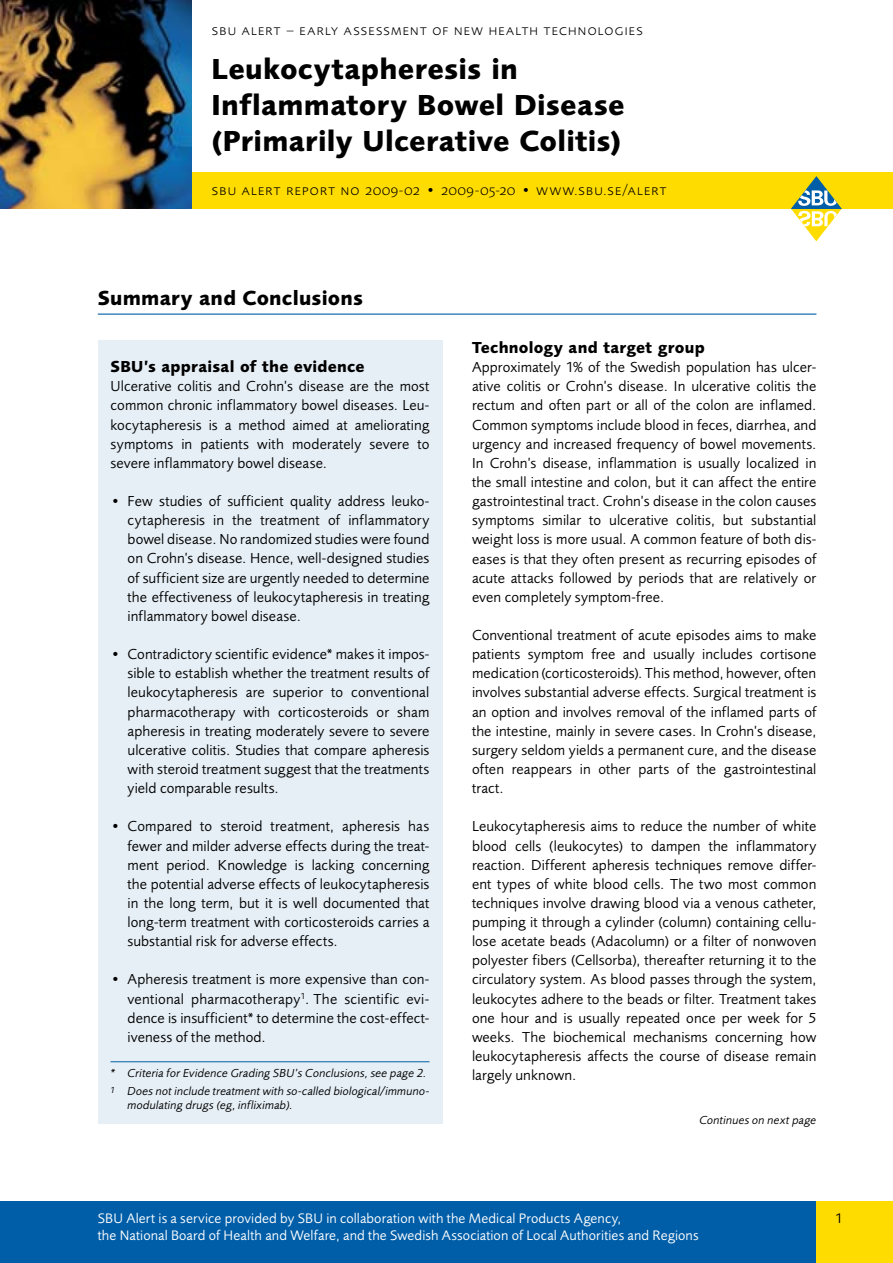
<style>
.page{position:relative;width:893px;height:1263px;background:#fff}
.page>*{position:absolute;margin:0;border:0;box-sizing:border-box;transform-origin:0 0}
.Rubrik_1_a_sidan__Ra{font:700 30px/36px "Foundry Sans";letter-spacing:.01em;color:#000}
.Rubrik_Sammanfattnin{font:700 21px "Foundry Sans";letter-spacing:.01em;color:#000}
.Rubrik_1_i_brödtext{font:700 16.5px "Foundry Sans";letter-spacing:.015em;color:#000}
.Brödtext{font:15px/19.2px "Foundry Sans";letter-spacing:.005em;color:#000;text-align:justify}
.Brödtext_indrag{font:15px/19.2px "Foundry Sans";letter-spacing:.005em;color:#000;text-align:justify}
.Sidhuvud{font:300 15px "Foundry Sans Expert";letter-spacing:.055em;color:#000}
.Sidfot{font:14.25px/17.1px "Foundry Sans";letter-spacing:.01em;color:#fff}
.t1{font:14.25px "Foundry Sans";color:#000}
.Not{font:italic 12px/13.5px "Foundry Sans";letter-spacing:.01em;color:#000}
</style>
<div class="page">
<div style="left:0;top:1202px;width:893px;height:61px;background:#005ea8"></div>
<div style="left:816px;top:1202px;width:77px;height:61px;background:#ffdc00"></div>
<div style="left:0;top:173px;width:893px;height:36px;background:#ffdc00"></div>
<img style="left:0;top:0;width:191px;height:209px">
<svg style="left:791px;top:177px;width:50px;height:64px"></svg>
<hr style="left:98px;top:314px;width:718px;height:1px;background:#005ea8">
<div style="left:98px;top:340px;width:344px;height:783px;background:#e6eff6"></div>
<hr style="left:111px;top:1061px;width:318px;height:1px;background:#005ea8">
<p class="Sidhuvud" style="left:212px;top:21px;width:433px">sbu alert – early assessment of new health technologies</p>
<p class="Rubrik_1_a_sidan__Ra" style="left:212px;top:50px;width:415px">Leukocytapheresis in<br>Inflammatory Bowel Disease (Primarily Ulcerative Colitis)</p>
<p class="Sidhuvud" style="left:212px;top:182px;width:456px">sbu alert report no 2009-02 • 2009-05-20 • www.sbu.se/alert</p>
<p class="Rubrik_Sammanfattnin" style="left:98px;top:286px;width:267px">Summary and Conclusions</p>
<p class="Rubrik_1_i_brödtext" style="left:111px;top:357px;width:256px">SBU’s appraisal of the evidence</p>
<p class="Brödtext" style="left:111px;top:377px;width:320px">Ulcerative colitis and Crohn’s disease are the most common chronic inflammatory bowel diseases. Leu&shy;kocytapheresis is a method aimed at ameliorating symptoms in patients with moderately severe to severe inflammatory bowel disease.</p>
<p class="Brödtext_indrag" style="left:128px;top:491px;width:303px;text-indent:-17px">• Few studies of sufficient quality address leuko&shy;cytapheresis in the treatment of inflammatory bowel disease. No randomized studies were found on Crohn’s disease. Hence, well-designed studies of sufficient size are urgently needed to determine the effectiveness of leukocytapheresis in treating inflammatory bowel disease.</p>
<p class="Brödtext_indrag" style="left:128px;top:644px;width:303px;text-indent:-17px">• Contradictory scientific evidence* makes it impos&shy;sible to establish whether the treatment results of leukocytapheresis are superior to conventional pharmacotherapy with corticosteroids or sham apheresis in treating moderately severe to severe ulcerative colitis. Studies that compare apheresis with steroid treatment suggest that the treatments yield comparable results.</p>
<p class="Brödtext_indrag" style="left:128px;top:817px;width:303px;text-indent:-17px">• Compared to steroid treatment, apheresis has fewer and milder adverse effects during the treat&shy;ment period. Knowledge is lacking concerning the potential adverse effects of leukocytapheresis in the long term, but it is well documented that long-term treatment with corticosteroids carries a substantial risk for adverse effects.</p>
<p class="Brödtext_indrag" style="left:128px;top:970px;width:303px;text-indent:-17px">• Apheresis treatment is more expensive than con&shy;ventional pharmacotherapy<sup>1</sup>. The scientific evi&shy;dence is insufficient* to determine the cost-effect&shy;iveness of the method.</p>
<p class="Not" style="left:111px;top:1066px;width:317px">* Criteria for Evidence Grading SBU’s Conclusions, see page 2.</p>
<p class="Not" style="left:128px;top:1084px;width:303px;text-indent:-17px"><sup>1</sup> Does not include treatment with so-called biological/immuno&shy;modulating drugs (eg, infliximab).</p>
<p class="Rubrik_1_i_brödtext" style="left:472px;top:338px;width:234px">Technology and target group</p>
<p class="Brödtext" style="left:472px;top:357px;width:346px">Approximately 1% of the Swedish population has ulcer&shy;ative colitis or Crohn’s disease. In ulcerative colitis the rectum and often part or all of the colon are inflamed.<br>Common symptoms include blood in feces, diarrhea, and urgency and increased frequency of bowel movements.<br>In Crohn’s disease, inflammation is usually localized in the small intestine and colon, but it can affect the entire gastrointestinal tract. Crohn’s disease in the colon causes symptoms similar to ulcerative colitis, but substantial weight loss is more usual. A common feature of both dis&shy;eases is that they often present as recurring episodes of acute attacks followed by periods that are relatively or even completely symptom-free.</p>
<p class="Brödtext" style="left:472px;top:625px;width:346px">Conventional treatment of acute episodes aims to make patients symptom free and usually includes cortisone medication (corticosteroids). This method, however, often involves substantial adverse effects. Surgical treatment is an option and involves removal of the inflamed parts of the intestine, mainly in severe cases. In Crohn’s disease, surgery seldom yields a permanent cure, and the disease often reappears in other parts of the gastrointestinal tract.</p>
<p class="Brödtext" style="left:472px;top:817px;width:346px">Leukocytapheresis aims to reduce the number of white blood cells (leukocytes) to dampen the inflammatory reaction. Different apheresis techniques remove differ&shy;ent types of white blood cells. The two most common techniques involve drawing blood via a venous catheter, pumping it through a cylinder (column) containing cellu&shy;lose acetate beads (Adacolumn) or a filter of nonwoven polyester fibers (Cellsorba), thereafter returning it to the circulatory system. As blood passes through the system, leukocytes adhere to the beads or filter. Treatment takes one hour and is usually repeated once per week for 5 weeks. The biochemical mechanisms concerning how leukocytapheresis affects the course of disease remain largely unknown.</p>
<p class="Not" style="left:699px;top:1113px;width:119px">Continues on next page</p>
<p class="Sidfot" style="left:98px;top:1210px;width:602px">SBU Alert is a service provided by SBU in collaboration with the Medical Products Agency,<br>the National Board of Health and Welfare, and the Swedish Association of Local Authorities and Regions</p>
<p class="t1" style="left:836px;top:1210px;width:9px">1</p>
</div>
